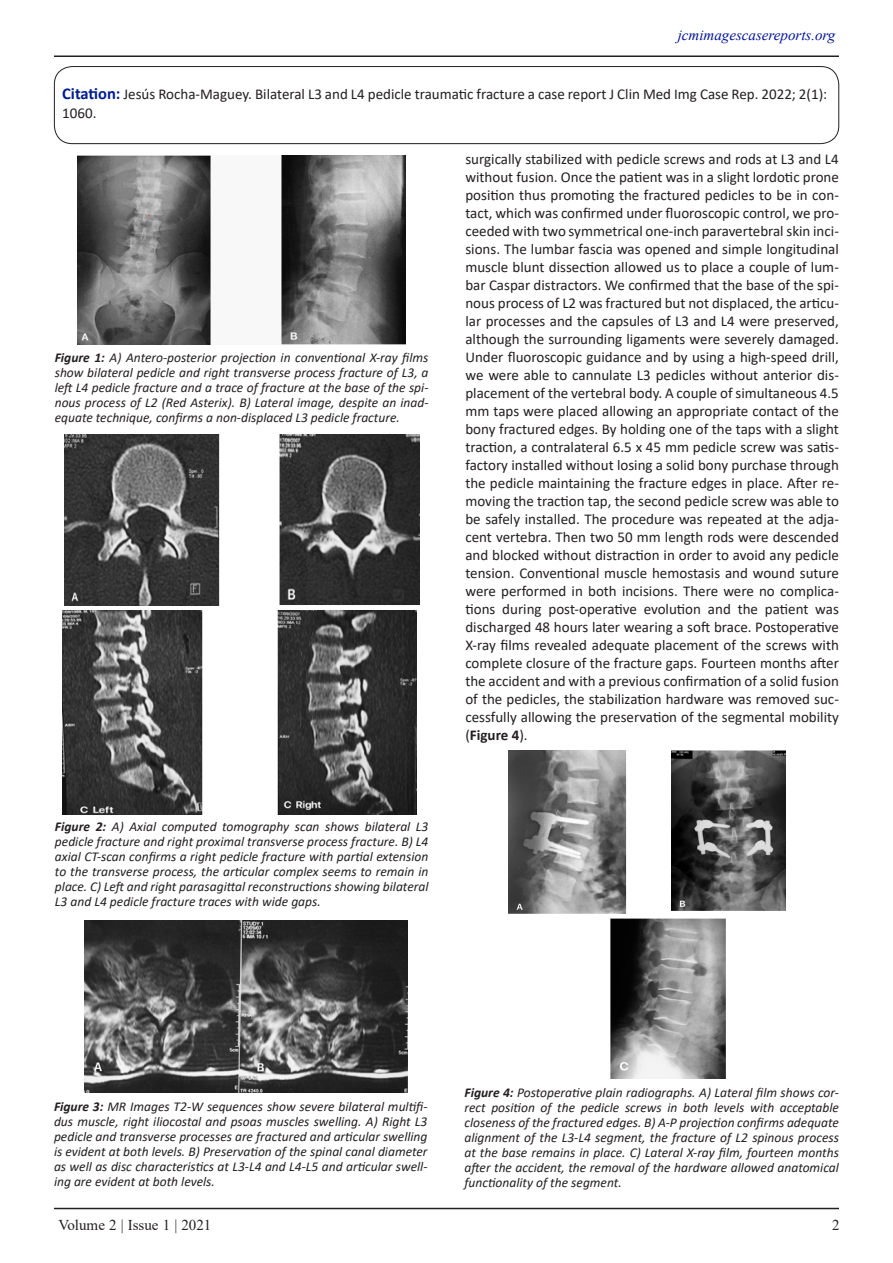
<style>
.page{position:relative;width:893px;height:1263px;background:#fff}
.page>*{position:absolute;margin:0;border:0;box-sizing:border-box;transform-origin:0 0}
.side_heading_new{font:15px/18px "Calibri";color:#231f20;text-align:justify}
.Paragraph_Style_1{font:15px/19.5px "Calibri";color:#231f20}
.t1{font:italic 15px "Times New Roman";color:#001495}
.t2{font:15px "Times New Roman";color:#231f20}
.fig_tittle{font:italic 13.5px/15px "Calibri";color:#231f20;text-align:justify}
.s1{font-weight:700;font-size:16.5px;color:#001d8c}
.s2{font-weight:700}
</style>
<div class="page">
<hr style="left:54px;top:56px;width:785px;height:1px;background:#231f20">
<hr style="left:54px;top:1208px;width:785px;height:1px;background:#231f20">
<div style="left:54px;top:66px;width:785px;height:78px;border:1px solid #231f20;border-radius:18px"></div>
<img style="left:77px;top:156px;width:328px;height:188px">
<img style="left:64px;top:434px;width:355px;height:171px">
<img style="left:63px;top:610px;width:354px;height:205px">
<img style="left:84px;top:920px;width:324px;height:172px">
<img style="left:509px;top:750px;width:277px;height:328px">
<p class="t1" style="left:678px;top:24px;width:159px">jcmimagescasereports.org</p>
<p class="Paragraph_Style_1" style="left:62px;top:84px;width:766px"><span class="s1">Citation:</span> Jesús Rocha-Maguey. Bilateral L3 and L4 pedicle traumatic fracture a case report J Clin Med Img Case Rep. 2022; 2(1):<br>1060.</p>
<p class="fig_tittle" style="left:55px;top:350px;width:375px"><span class="s2">Figure 1:</span> A) Antero-posterior projection in conventional X-ray films show bilateral pedicle and right transverse process fracture of L3, a left L4 pedicle fracture and a trace of fracture at the base of the spi&shy;nous process of L2 (Red Asterix). B) Lateral image, despite an inad&shy;equate technique, confirms a non-displaced L3 pedicle fracture.</p>
<p class="fig_tittle" style="left:55px;top:819px;width:375px"><span class="s2">Figure 2:</span> A) Axial computed tomography scan shows bilateral L3 pedicle fracture and right proximal transverse process fracture. B) L4 axial CT-scan confirms a right pedicle fracture with partial extension to the transverse process, the articular complex seems to remain in place. C) Left and right parasagittal reconstructions showing bilateral L3 and L4 pedicle fracture traces with wide gaps.</p>
<p class="side_heading_new" style="left:465px;top:150px;width:375px">surgically stabilized with pedicle screws and rods at L3 and L4 without fusion. Once the patient was in a slight lordotic prone position thus promoting the fractured pedicles to be in con&shy;tact, which was confirmed under fluoroscopic control, we pro&shy;ceeded with two symmetrical one-inch paravertebral skin inci&shy;sions. The lumbar fascia was opened and simple longitudinal muscle blunt dissection allowed us to place a couple of lum&shy;bar Caspar distractors. We confirmed that the base of the spi&shy;nous process of L2 was fractured but not displaced, the articu&shy;lar processes and the capsules of L3 and L4 were preserved, although the surrounding ligaments were severely damaged.<br>Under fluoroscopic guidance and by using a high-speed drill, we were able to cannulate L3 pedicles without anterior dis&shy;placement of the vertebral body. A couple of simultaneous 4.5 mm taps were placed allowing an appropriate contact of the bony fractured edges. By holding one of the taps with a slight traction, a contralateral 6.5 x 45 mm pedicle screw was satis&shy;factory installed without losing a solid bony purchase through the pedicle maintaining the fracture edges in place. After re&shy;moving the traction tap, the second pedicle screw was able to be safely installed. The procedure was repeated at the adja&shy;cent vertebra. Then two 50 mm length rods were descended and blocked without distraction in order to avoid any pedicle tension. Conventional muscle hemostasis and wound suture were performed in both incisions. There were no complica&shy;tions during post-operative evolution and the patient was discharged 48 hours later wearing a soft brace. Postoperative X-ray films revealed adequate placement of the screws with complete closure of the fracture gaps. Fourteen months after the accident and with a previous confirmation of a solid fusion of the pedicles, the stabilization hardware was removed suc&shy;cessfully allowing the preservation of the segmental mobility (<span class="s2">Figure 4</span>).</p>
<p class="fig_tittle" style="left:54px;top:1099px;width:375px"><span class="s2">Figure 3:</span> MR Images T2-W sequences show severe bilateral multifi&shy;dus muscle, right iliocostal and psoas muscles swelling. A) Right L3 pedicle and transverse processes are fractured and articular swelling is evident at both levels. B) Preservation of the spinal canal diameter as well as disc characteristics at L3-L4 and L4-L5 and articular swell&shy;ing are evident at both levels.</p>
<p class="fig_tittle" style="left:464px;top:1084px;width:376px"><span class="s2">Figure 4:</span> Postoperative plain radiographs. A) Lateral film shows cor&shy;rect position of the pedicle screws in both levels with acceptable closeness of the fractured edges. B) A-P projection confirms adequate alignment of the L3-L4 segment, the fracture of L2 spinous process at the base remains in place. C) Lateral X-ray film, fourteen months after the accident, the removal of the hardware allowed anatomical functionality of the segment.</p>
<p class="t2" style="left:59px;top:1214px;width:154px">Volume 2 | Issue 1 | 2021</p>
<p class="t2" style="left:832px;top:1214px;width:9px">2</p>
</div>
